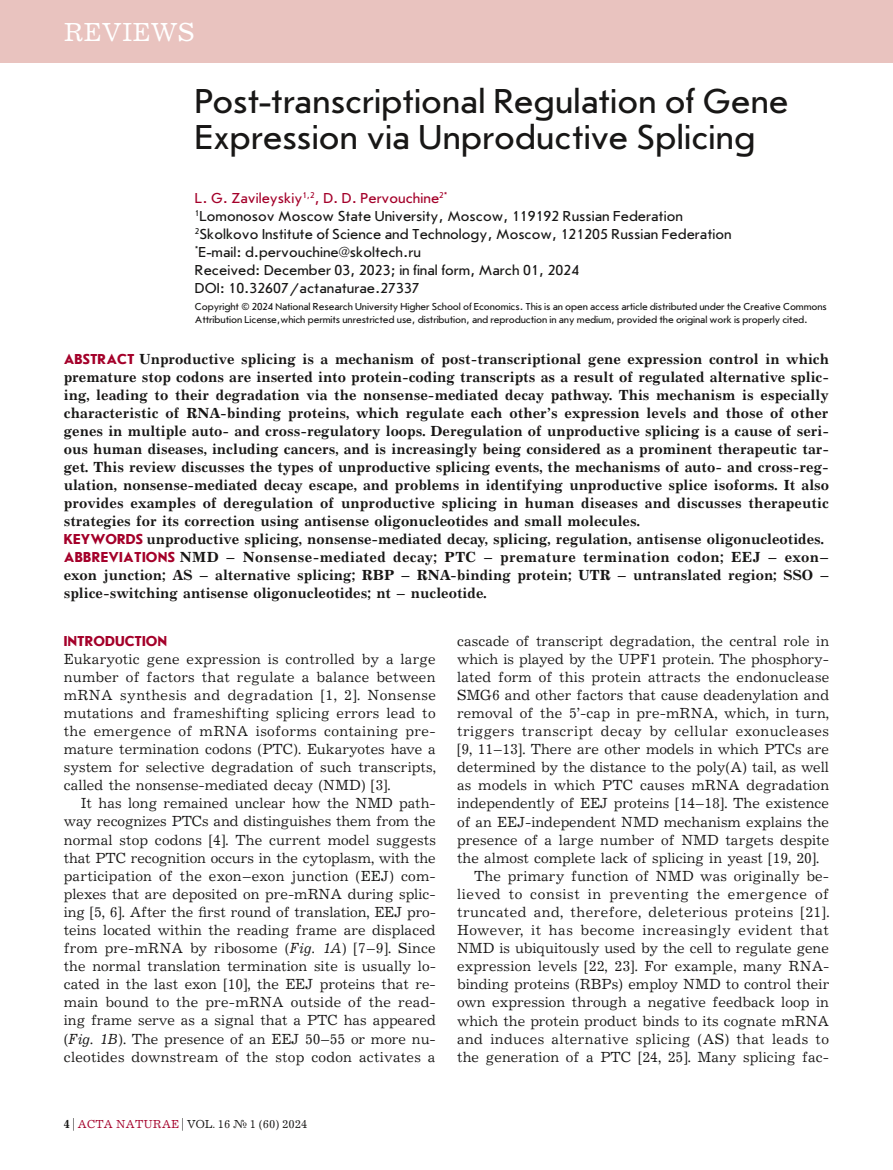
<style>
.page{position:relative;width:893px;height:1170px;background:#fff}
.page>*{position:absolute;margin:0;border:0;box-sizing:border-box;transform-origin:0 0}
.t1{font:36px/36px "Journal Sans C";color:#181716}
.t2{font:27px "Journal C";color:#fff}
.t3{font:15px/18px "Journal";color:#181716;text-align:justify}
.t4{font:700 15px/18px "Journal";color:#181716}
.t5{font:15px/18px "Journal Sans C";color:#181716}
.t6{font:15px "Journal";letter-spacing:.03em;color:#181716}
.t7{font:15px "Journal";letter-spacing:.025em;color:#181716}
.t8{font:15px "Journal";letter-spacing:.02em;color:#181716}
.t9{font:15px "Journal";letter-spacing:.035em;color:#181716}
.t10{font:700 15px "Journal Sans C";color:#a4002a}
.t11{font:12px "Journal C";color:#181716}
.t12{font:10.5px/12.6px "Journal Sans C";letter-spacing:-.01em;color:#181716}
.s1{color:#a4002a}
.s2{font-family:"Journal Sans C";color:#a4002a}
.s3{font-style:italic}
.s4{font-family:"Journal";font-weight:700}
</style>
<div class="page">
<div style="left:0;top:0;width:893px;height:62px;background:#e9c3bf"></div>
<h2 class="t2" style="left:64px;top:18px;width:132px">REVIEWS</h2>
<h1 class="t1" style="left:195px;top:84px;width:595px">Post-transcriptional Regulation of Gene<br>Expression via Unproductive Splicing</h1>
<p class="t5" style="left:195px;top:189px;width:538px"><span class="s1">L. G. Zavileyskiy</span><sup>1,2</sup><span class="s1">, D. D. Pervouchine</span><sup>2*<br></sup><sup>1</sup>Lomonosov Moscow State University, Moscow, 119192 Russian Federation <sup>2</sup>Skolkovo Institute of Science and Technology, Moscow, 121205 Russian Federation <sup>*</sup>E-mail: d.pervouchine@skoltech.ru<br>Received: December 03, 2023; in final form, March 01, 2024<br>DOI: 10.32607/actanaturae.27337</p>
<p class="t12" style="left:195px;top:300px;width:634px">Copyright © 2024 National Research University Higher School of Economics. This is an open access article distributed under the Creative Commons<br>Attribution License,which permits unrestricted use, distribution, and reproduction in any medium, provided the original work is properly cited.</p>
<p class="t4" style="left:64px;top:350px;width:767px"><span class="s2">ABSTRACT</span> Unproductive splicing is a mechanism of post-transcriptional gene expression control in which premature stop codons are inserted into protein-coding transcripts as a result of regulated alternative splic&shy;ing, leading to their degradation via the nonsense-mediated decay pathway. This mechanism is especially characteristic of RNA-binding proteins, which regulate each other’s expression levels and those of other genes in multiple auto- and cross-regulatory loops. Deregulation of unproductive splicing is a cause of seri&shy;ous human diseases, including cancers, and is increasingly being considered as a prominent therapeutic tar&shy;get. This review discusses the types of unproductive splicing events, the mechanisms of auto- and cross-reg&shy;ulation, nonsense-mediated decay escape, and problems in identifying unproductive splice isoforms. It also provides examples of deregulation of unproductive splicing in human diseases and discusses therapeutic strategies for its correction using antisense oligonucleotides and small molecules.<br><span class="s2">KEYWORDS</span> unproductive splicing, nonsense-mediated decay, splicing, regulation, antisense oligonucleotides.<br><span class="s2">ABBREVIATIONS</span> NMD – Nonsense-mediated decay; PTC – premature termination codon; EEJ – exon– exon junction; AS – alternative splicing; RBP – RNA-binding protein; UTR – untranslated region; SSO – splice-switching antisense oligonucleotides; nt – nucleotide.</p>
<p class="t10" style="left:64px;top:633px;width:105px">INTRODUCTION</p>
<p class="t3" style="left:64px;top:650px;width:374px">Eukaryotic gene expression is controlled by a large number of factors that regulate a balance between mRNA synthesis and degradation [1, 2]. Nonsense mutations and frameshifting splicing errors lead to the emergence of mRNA isoforms containing pre&shy;mature termination codons (PTC). Eukaryotes have a system for selective degradation of such transcripts, called the nonsense-mediated decay (NMD) [3].</p>
<p class="t3" style="left:64px;top:795px;width:374px;text-indent:17px">It has long remained unclear how the NMD path&shy;way recognizes PTCs and distinguishes them from the normal stop codons [4]. The current model suggests that PTC recognition occurs in the cytoplasm, with the participation of the exon–exon junction (EEJ) com&shy;plexes that are deposited on pre-mRNA during splic&shy;ing [5, 6]. After the first round of translation, EEJ pro&shy;teins located within the reading frame are displaced from pre-mRNA by ribosome (<span class="s3">Fig. 1A</span>) [7–9]. Since the normal translation termination site is usually lo&shy;cated in the last exon [10], the EEJ proteins that re&shy;main bound to the pre-mRNA outside of the read&shy;ing frame serve as a signal that a PTC has appeared (<span class="s3">Fig. 1B</span>). The presence of an EEJ 50–55 or more nu&shy;cleotides downstream of the stop codon activates a</p>
<p class="t11" style="left:64px;top:1117px;width:245px"><span class="s4">4</span> | <span class="s1">ACTA NATURAE</span> | VOL. 16 № 1 (60) 2024</p>
<p class="t3" style="left:457px;top:632px;width:374px">cascade of transcript degradation, the central role in</p>
<p class="t3" style="left:457px;top:650px;width:374px">which is played by the UPF1 protein. The phosphory-</p>
<p class="t3" style="left:457px;top:668px;width:374px">lated form of this protein attracts the endonuclease</p>
<p class="t3" style="left:457px;top:686px;width:374px">SMG6 and other factors that cause deadenylation and</p>
<p class="t3" style="left:457px;top:704px;width:373px">removal of the 5’-cap in pre-mRNA, which, in turn,</p>
<p class="t6" style="left:457px;top:722px;width:374px">triggers transcript decay by cellular exonucleases</p>
<p class="t3" style="left:457px;top:741px;width:374px">[9, 11–13]. There are other models in which PTCs are</p>
<p class="t3" style="left:457px;top:759px;width:374px">determined by the distance to the poly(A) tail, as well</p>
<p class="t3" style="left:457px;top:777px;width:374px">as models in which PTC causes mRNA degradation</p>
<p class="t3" style="left:457px;top:795px;width:374px">independently of EEJ proteins [14–18]. The existence</p>
<p class="t3" style="left:457px;top:813px;width:374px">of an EEJ-independent NMD mechanism explains the</p>
<p class="t3" style="left:457px;top:831px;width:374px">presence of a large number of NMD targets despite</p>
<p class="t3" style="left:457px;top:849px;width:364px">the almost complete lack of splicing in yeast [19, 20].</p>
<p class="t3" style="left:474px;top:867px;width:357px">The primary function of NMD was originally be-</p>
<p class="t9" style="left:457px;top:885px;width:373px">lieved to consist in preventing the emergence of</p>
<p class="t7" style="left:457px;top:903px;width:374px">truncated and, therefore, deleterious proteins [21].</p>
<p class="t6" style="left:457px;top:921px;width:373px">However, it has become increasingly evident that</p>
<p class="t3" style="left:457px;top:939px;width:373px">NMD is ubiquitously used by the cell to regulate gene</p>
<p class="t3" style="left:457px;top:957px;width:374px">expression levels [22, 23]. For example, many RNA-</p>
<p class="t3" style="left:457px;top:975px;width:374px">binding proteins (RBPs) employ NMD to control their</p>
<p class="t3" style="left:457px;top:994px;width:373px">own expression through a negative feedback loop in</p>
<p class="t3" style="left:457px;top:1012px;width:374px">which the protein product binds to its cognate mRNA</p>
<p class="t8" style="left:457px;top:1029px;width:373px">and induces alternative splicing (AS) that leads to</p>
<p class="t3" style="left:457px;top:1048px;width:374px">the generation of a PTC [24, 25]. Many splicing fac-</p>
</div>
